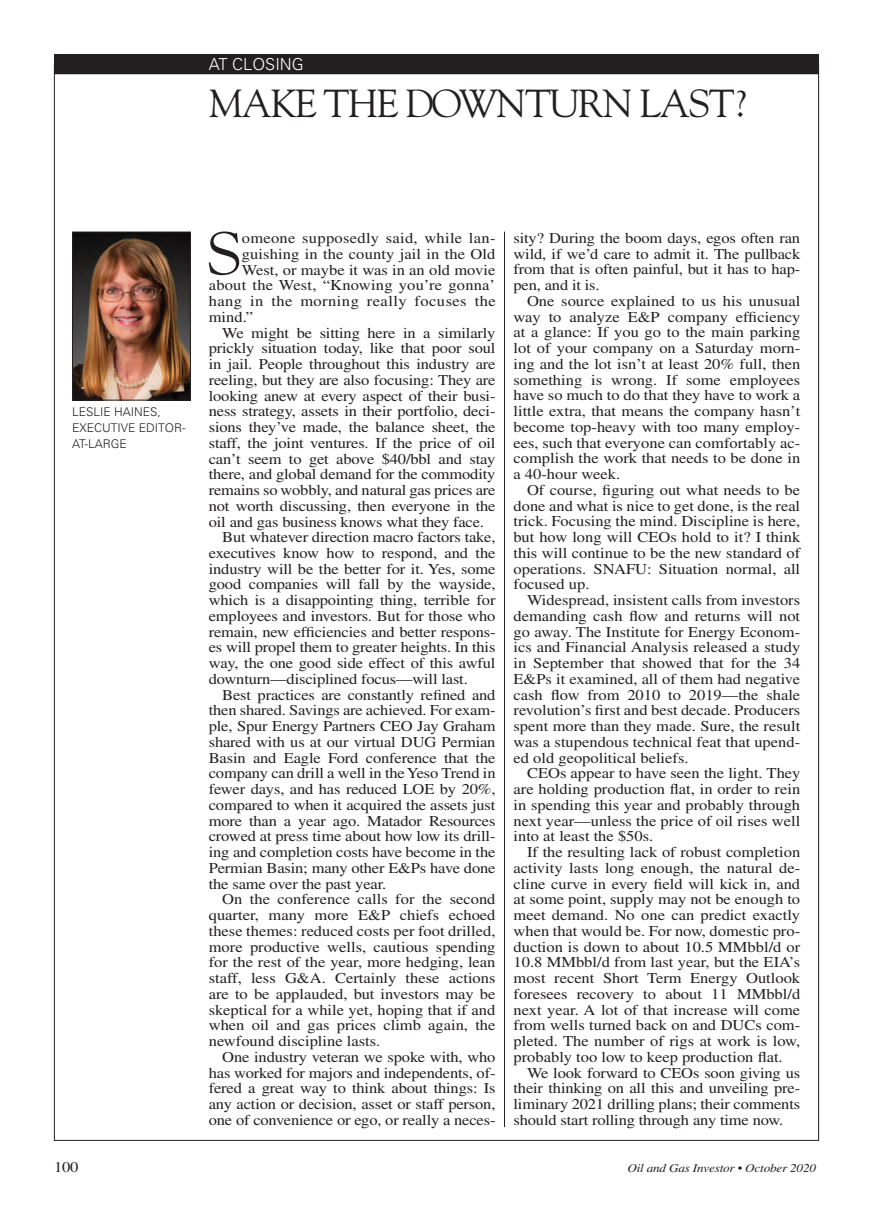
<style>
.page{position:relative;width:891px;height:1215px;background:#fff}
.page>*{position:absolute;margin:0;border:0;box-sizing:border-box;transform-origin:0 0}
.OGI_TXT-Drop_Cap{font:60.3px "Goudy";color:#231f20;scale:1.05 1}
.OGI_COLUMNS_HEAD{font:39px "Goudy";letter-spacing:-.04em;color:#231f20}
.EYEBROW{font:300 16.5px "Univers";color:#fff}
.OGI_TXT{font:15px/15.8px "Times LT Std";letter-spacing:-.01em;color:#231f20;text-align:justify;scale:1.1 1}
.OGI_TXT-Drop_Cap-2{font:15px "Times LT Std";letter-spacing:.015em;color:#231f20;scale:1.1 1}
.BYLINE{font:300 12px/15.8px "Univers";color:#231f20}
.t1{font:italic 12px "Times LT Std";letter-spacing:-.015em;color:#231f20;scale:1.1 1}
</style>
<div class="page">
<div style="left:54px;top:54px;width:765px;height:20px;background:#231f20"></div>
<img style="left:74px;top:234px;width:115px;height:164px">
<div style="left:72px;top:232px;width:119px;height:168px;border:1px solid #231f20"></div>
<hr style="left:504px;top:232px;width:1px;height:895px;background:#231f20">
<p class="EYEBROW" style="left:209px;top:54px;width:96px">AT CLOSING</p>
<p class="OGI_COLUMNS_HEAD" style="left:209px;top:79px;width:539px">MAKE THE DOWNTURN LAST?</p>
<p class="BYLINE" style="left:72px;top:404px;width:90px">LESLIE HAINES,</p>
<p class="BYLINE" style="left:72px;top:420px;width:115px">EXECUTIVE EDITOR-<br>AT-LARGE</p>
<p class="OGI_TXT-Drop_Cap" style="left:207px;top:216px;width:35px">S</p>
<p class="OGI_TXT-Drop_Cap-2" style="left:242px;top:230px;width:232px">omeone supposedly said, while lan-</p>
<p class="OGI_TXT-Drop_Cap-2" style="left:242px;top:245px;width:232px">guishing in the county jail in the Old</p>
<p class="OGI_TXT-Drop_Cap-2" style="left:242px;top:261px;width:232px">West, or maybe it was in an old movie</p>
<p class="OGI_TXT-Drop_Cap-2" style="left:209px;top:277px;width:262px">about the West, “Knowing you’re gonna’</p>
<p class="OGI_TXT-Drop_Cap-2" style="left:209px;top:293px;width:262px">hang in the morning really focuses the</p>
<p class="OGI_TXT-Drop_Cap-2" style="left:209px;top:308px;width:42px">mind.”</p>
<p class="OGI_TXT" style="left:209px;top:325px;width:262px;text-indent:13px">We might be sitting here in a similarly prickly situation today, like that poor soul in jail. People throughout this industry are reeling, but they are also focusing: They are looking anew at every aspect of their busi&shy;ness strategy, assets in their portfolio, deci&shy;sions they’ve made, the balance sheet, the staff, the joint ventures. If the price of oil can’t seem to get above $40/bbl and stay there, and global demand for the commodity remains so wobbly, and natural gas prices are not worth discussing, then everyone in the oil and gas business knows what they face.</p>
<p class="OGI_TXT" style="left:209px;top:529px;width:262px;text-indent:13px">But whatever direction macro factors take, executives know how to respond, and the industry will be the better for it. Yes, some good companies will fall by the wayside, which is a disappointing thing, terrible for employees and investors. But for those who remain, new efficiencies and better respons&shy;es will propel them to greater heights. In this way, the one good side effect of this awful downturn—disciplined focus—will last.</p>
<p class="OGI_TXT" style="left:209px;top:687px;width:262px;text-indent:13px">Best practices are constantly refined and then shared. Savings are achieved. For exam&shy;ple, Spur Energy Partners CEO Jay Graham shared with us at our virtual DUG Permian Basin and Eagle Ford conference that the company can drill a well in the Yeso Trend in fewer days, and has reduced LOE by 20%, compared to when it acquired the assets just more than a year ago. Matador Resources crowed at press time about how low its drill&shy;ing and completion costs have become in the Permian Basin; many other E&amp;Ps have done the same over the past year.</p>
<p class="OGI_TXT" style="left:209px;top:892px;width:262px;text-indent:13px">On the conference calls for the second quarter, many more E&amp;P chiefs echoed these themes: reduced costs per foot drilled, more productive wells, cautious spending for the rest of the year, more hedging, lean staff, less G&amp;A. Certainly these actions are to be applauded, but investors may be skeptical for a while yet, hoping that if and when oil and gas prices climb again, the newfound discipline lasts.</p>
<p class="OGI_TXT" style="left:209px;top:1049px;width:262px;text-indent:13px">One industry veteran we spoke with, who has worked for majors and independents, of&shy;fered a great way to think about things: Is any action or decision, asset or staff person, one of convenience or ego, or really a neces-</p>
<p class="OGI_TXT" style="left:514px;top:230px;width:262px">sity? During the boom days, egos often ran wild, if we’d care to admit it. The pullback from that is often painful, but it has to hap&shy;pen, and it is.</p>
<p class="OGI_TXT" style="left:514px;top:293px;width:262px;text-indent:13px">One source explained to us his unusual way to analyze E&amp;P company efficiency at a glance: If you go to the main parking lot of your company on a Saturday morn&shy;ing and the lot isn’t at least 20% full, then something is wrong. If some employees have so much to do that they have to work a little extra, that means the company hasn’t become top-heavy with too many employ&shy;ees, such that everyone can comfortably ac&shy;complish the work that needs to be done in a 40-hour week.</p>
<p class="OGI_TXT" style="left:514px;top:482px;width:262px;text-indent:13px">Of course, figuring out what needs to be done and what is nice to get done, is the real trick. Focusing the mind. Discipline is here, but how long will CEOs hold to it? I think this will continue to be the new standard of operations. SNAFU: Situation normal, all focused up.</p>
<p class="OGI_TXT" style="left:514px;top:592px;width:262px;text-indent:13px">Widespread, insistent calls from investors demanding cash flow and returns will not go away. The Institute for Energy Econom&shy;ics and Financial Analysis released a study in September that showed that for the 34<br>E&amp;Ps it examined, all of them had negative cash flow from 2010 to 2019—the shale revolution’s first and best decade. Producers spent more than they made. Sure, the result was a stupendous technical feat that upend&shy;ed old geopolitical beliefs.</p>
<p class="OGI_TXT" style="left:514px;top:766px;width:262px;text-indent:13px">CEOs appear to have seen the light. They are holding production flat, in order to rein in spending this year and probably through next year—unless the price of oil rises well into at least the $50s.</p>
<p class="OGI_TXT" style="left:514px;top:844px;width:262px;text-indent:13px">If the resulting lack of robust completion activity lasts long enough, the natural de&shy;cline curve in every field will kick in, and at some point, supply may not be enough to meet demand. No one can predict exactly when that would be. For now, domestic pro&shy;duction is down to about 10.5 MMbbl/d or 10.8 MMbbl/d from last year, but the EIA’s most recent Short Term Energy Outlook foresees recovery to about 11 MMbbl/d next year. A lot of that increase will come from wells turned back on and DUCs com&shy;pleted. The number of rigs at work is low, probably too low to keep production flat.</p>
<p class="OGI_TXT" style="left:514px;top:1065px;width:262px;text-indent:13px">We look forward to CEOs soon giving us their thinking on all this and unveiling pre&shy;liminary 2021 drilling plans; their comments should start rolling through any time now.</p>
<p class="OGI_TXT" style="left:54px;top:1159px;width:24px">100</p>
<p class="t1" style="left:627px;top:1162px;width:173px">Oil and Gas Investor • October 2020</p>
</div>
